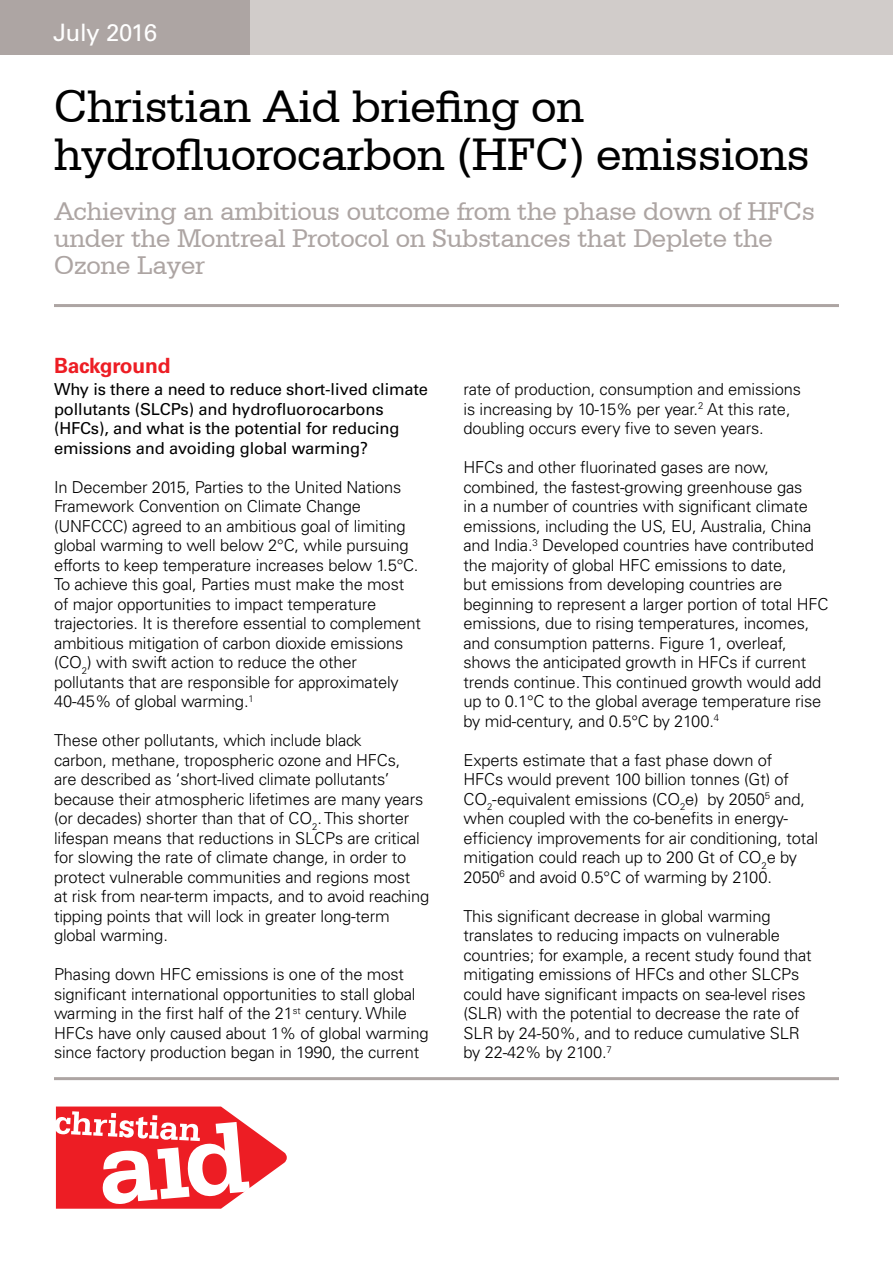
<style>
.page{position:relative;width:893px;height:1263px;background:#fff}
.page>*{position:absolute;margin:0;border:0;box-sizing:border-box;transform-origin:0 0}
.t1{font:48px/48px "Serifa BT";letter-spacing:-.01em;color:#000}
.t2{font:27px/27px "Serifa BT";letter-spacing:-.01em;color:#ada5a3}
.t3{font:24px "Univers CA";letter-spacing:-.02em;color:#fff}
.t4{font:700 21px "Univers CA";letter-spacing:-.01em;color:#ed1d24}
.t5{font:300 16.5px/19.5px "Univers CA";letter-spacing:-.01em;color:#000}
.t6{font:16.5px/19.5px "Univers CA";letter-spacing:-.01em;color:#000}
</style>
<div class="page">
<hr style="left:54px;top:304px;width:785px;height:3px;background:#ada5a3">
<div style="left:0;top:0;width:251px;height:54px;background:#ada5a3"></div>
<div style="left:251px;top:0;width:642px;height:54px;background:#d1ccca"></div>
<svg style="left:56px;top:1106px;width:231px;height:103px"></svg>
<hr style="left:54px;top:1077px;width:785px;height:3px;background:#ada5a3">
<h3 class="t3" style="left:53px;top:19px;width:105px">July 2016</h3>
<h1 class="t1" style="left:54px;top:81px;width:758px">Christian Aid briefing on hydrofluorocarbon (HFC) emissions</h1>
<h2 class="t2" style="left:54px;top:197px;width:762px">Achieving an ambitious outcome from the phase down of HFCs under the Montreal Protocol on Substances that Deplete the<br>Ozone Layer</h2>
<p class="t4" style="left:54px;top:353px;width:118px">Background</p>
<p class="t6" style="left:54px;top:380px;width:376px">Why is there a need to reduce short-lived climate pollutants (SLCPs) and hydrofluorocarbons (HFCs), and what is the potential for reducing emissions and avoiding global warming?</p>
<p class="t5" style="left:54px;top:477px;width:368px">In December 2015, Parties to the United Nations Framework Convention on Climate Change (UNFCCC) agreed to an ambitious goal of limiting global warming to well below 2°C, while pursuing efforts to keep temperature increases below 1.5°C.<br>To achieve this goal, Parties must make the most of major opportunities to impact temperature trajectories. It is therefore essential to complement ambitious mitigation of carbon dioxide emissions (CO<sub>2</sub>) with swift action to reduce the other pollutants that are responsible for approximately 40-45% of global warming.<sup>1</sup></p>
<p class="t5" style="left:54px;top:730px;width:377px">These other pollutants, which include black<br>carbon, methane, tropospheric ozone and HFCs,<br>are described as ‘short-lived climate pollutants’ because their atmospheric lifetimes are many years (or decades) shorter than that of CO<sub>2</sub>. This shorter lifespan means that reductions in SLCPs are critical for slowing the rate of climate change, in order to protect vulnerable communities and regions most<br>at risk from near-term impacts, and to avoid reaching tipping points that will lock in greater long-term global warming.</p>
<p class="t5" style="left:54px;top:964px;width:376px">Phasing down HFC emissions is one of the most significant international opportunities to stall global warming in the first half of the 21<sup>st</sup> century. While HFCs have only caused about 1% of global warming since factory production began in 1990, the current</p>
<p class="t5" style="left:463px;top:379px;width:339px">rate of production, consumption and emissions is increasing by 10-15% per year.<sup>2</sup> At this rate, doubling occurs every five to seven years.</p>
<p class="t5" style="left:463px;top:457px;width:367px">HFCs and other fluorinated gases are now, combined, the fastest-growing greenhouse gas<br>in a number of countries with significant climate emissions, including the US, EU, Australia, China and India.<sup>3</sup> Developed countries have contributed the majority of global HFC emissions to date,<br>but emissions from developing countries are beginning to represent a larger portion of total HFC emissions, due to rising temperatures, incomes, and consumption patterns. Figure 1, overleaf, shows the anticipated growth in HFCs if current trends continue. This continued growth would add up to 0.1°C to the global average temperature rise by mid-century, and 0.5°C by 2100.<sup>4</sup></p>
<p class="t5" style="left:463px;top:750px;width:356px">Experts estimate that a fast phase down of<br>HFCs would prevent 100 billion tonnes (Gt) of CO<sub>2</sub>-equivalent emissions (CO<sub>2</sub>e) by 2050<sup>5</sup> and, when coupled with the co-benefits in energy&shy;efficiency improvements for air conditioning, total mitigation could reach up to 200 Gt of CO<sub>2</sub>e by 2050<sup>6</sup> and avoid 0.5°C of warming by 2100.</p>
<p class="t5" style="left:463px;top:906px;width:350px">This significant decrease in global warming translates to reducing impacts on vulnerable countries; for example, a recent study found that mitigating emissions of HFCs and other SLCPs could have significant impacts on sea-level rises (SLR) with the potential to decrease the rate of SLR by 24-50%, and to reduce cumulative SLR by 22-42% by 2100.<sup>7</sup></p>
</div>
